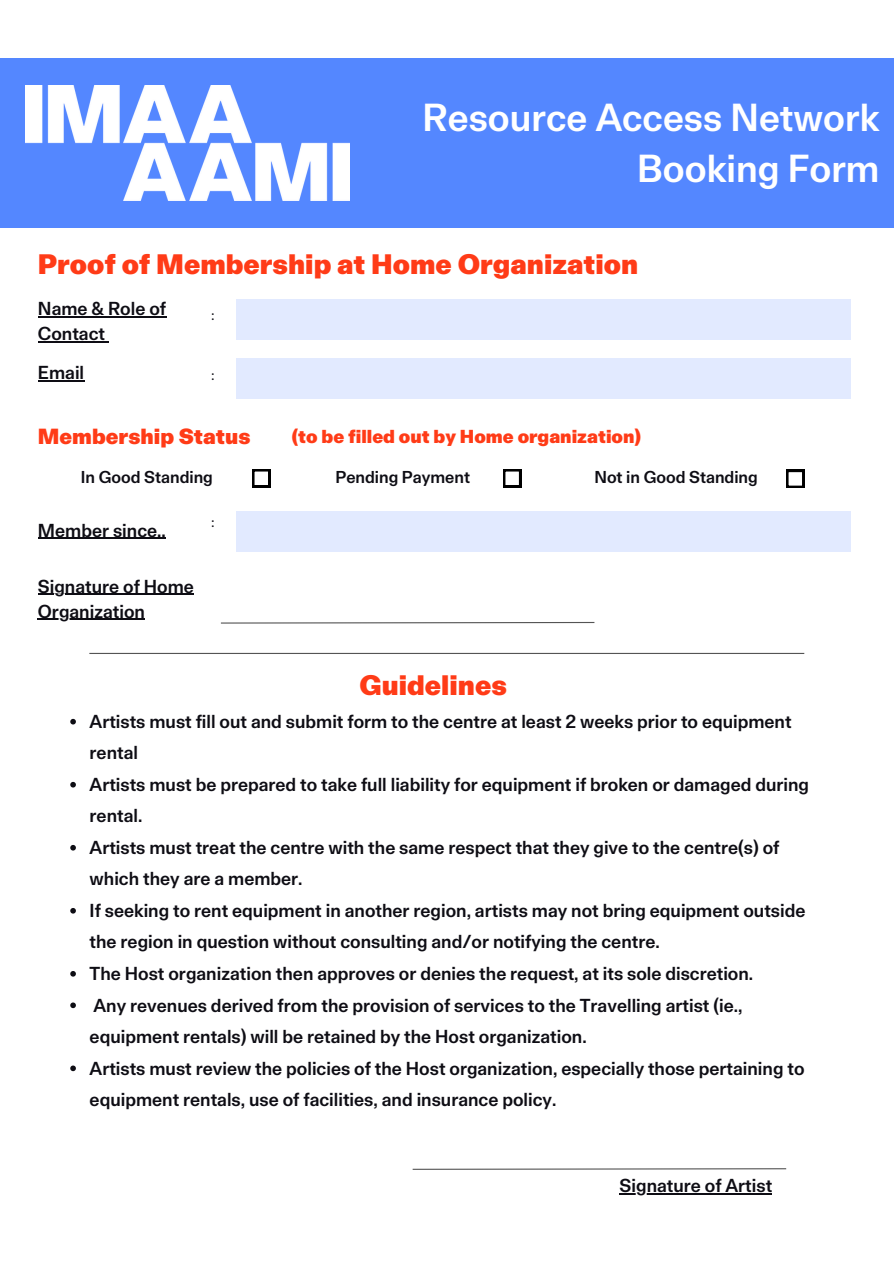
<style>
.page{position:relative;width:894px;height:1264px;background:#fff}
.page>*{position:absolute;margin:0;border:0;box-sizing:border-box;transform-origin:0 0}
.t1{font:500 37.5px/51.8px "FT Aktual";color:#fff;text-align:right}
.t2{font:900 27px "FT Aktual";color:#ff3b17}
.t3{font:900 21px "FT Aktual";color:#ff3b17}
.t4{font:500 18px/31.5px "FT Aktual";color:#0e0d14}
.t5{font:900 18px "FT Aktual";color:#ff3b17}
.t6{font:500 16.5px "FT Aktual";color:#0e0d14}
.t7{font:500 12px "Poppins";color:#0e0d14}
</style>
<div class="page">
<svg style="left:786px;top:470px;width:18px;height:18px"></svg>
<svg style="left:252px;top:469px;width:18px;height:18px"></svg>
<svg style="left:503px;top:469px;width:18px;height:18px"></svg>
<hr style="left:89px;top:653px;width:715px;height:1px;background:#545454">
<svg style="left:70px;top:719px;width:6px;height:5px"></svg>
<svg style="left:70px;top:782px;width:6px;height:5px"></svg>
<svg style="left:70px;top:845px;width:6px;height:5px"></svg>
<svg style="left:70px;top:908px;width:6px;height:5px"></svg>
<svg style="left:70px;top:971px;width:6px;height:5px"></svg>
<svg style="left:70px;top:1002px;width:6px;height:6px"></svg>
<svg style="left:70px;top:1065px;width:6px;height:6px"></svg>
<div style="left:0;top:58px;width:893px;height:170px;background:#5487ff"></div>
<div style="left:236px;top:299px;width:614px;height:40px;background:#e2eaff"></div>
<hr style="left:38px;top:316px;width:128px;height:1px;background:#0e0d14">
<hr style="left:38px;top:341px;width:67px;height:1px;background:#0e0d14">
<div style="left:236px;top:358px;width:614px;height:40px;background:#e2eaff"></div>
<hr style="left:38px;top:380px;width:46px;height:1px;background:#0e0d14">
<div style="left:236px;top:511px;width:614px;height:41px;background:#e2eaff"></div>
<hr style="left:38px;top:538px;width:128px;height:1px;background:#0e0d14">
<hr style="left:38px;top:594px;width:156px;height:1px;background:#0e0d14">
<hr style="left:38px;top:618px;width:107px;height:1px;background:#0e0d14">
<svg style="left:220px;top:621px;width:375px;height:3px"></svg>
<svg style="left:412px;top:1168px;width:375px;height:2px"></svg>
<hr style="left:619px;top:1193px;width:153px;height:1px;background:#0e0d14">
<img style="left:25px;top:86px;width:324px;height:114px">
<h4 class="t1" style="left:422px;top:91px;width:458px">Resource Access Network<br>Booking Form</h4>
<p class="t2" style="left:38px;top:247px;width:601px">Proof of Membership at Home Organization</p>
<h4 class="t4" style="left:38px;top:296px;width:130px;line-height:24.8px">Name &amp; Role of<br>Contact</h4>
<p class="t7" style="left:211px;top:308px;width:4px">:</p>
<p class="t4" style="left:38px;top:357px;width:48px">Email</p>
<h2 class="t7" style="left:211px;top:367px;width:4px">:</h2>
<p class="t3" style="left:38px;top:423px;width:214px">Membership Status</p>
<h1 class="t6" style="left:81px;top:467px;width:133px">In Good Standing</h1>
<h2 class="t6" style="left:335px;top:467px;width:136px">Pending Payment</h2>
<h4 class="t6" style="left:594px;top:467px;width:165px">Not in Good Standing</h4>
<p class="t5" style="left:291px;top:425px;width:351px">(to be filled out by Home organization)</p>
<p class="t4" style="left:38px;top:514px;width:129px">Member since..</p>
<p class="t7" style="left:211px;top:514px;width:4px">:</p>
<p class="t4" style="left:38px;top:570px;width:157px">Signature of Home</p>
<p class="t4" style="left:38px;top:595px;width:108px">Organization</p>
<p class="t2" style="left:359px;top:668px;width:149px">Guidelines</p>
<h4 class="t4" style="left:90px;top:705px;width:703px">Artists must fill out and submit form to the centre at least 2 weeks prior to equipment rental</h4>
<p class="t4" style="left:90px;top:768px;width:720px">Artists must be prepared to take full liability for equipment if broken or damaged during rental.</p>
<h3 class="t4" style="left:90px;top:831px;width:691px">Artists must treat the centre with the same respect that they give to the centre(s) of which they are a member.</h3>
<h4 class="t4" style="left:90px;top:894px;width:717px">If seeking to rent equipment in another region, artists may not bring equipment outside the region in question without consulting and/or notifying the centre.</h4>
<h4 class="t4" style="left:90px;top:957px;width:665px">The Host organization then approves or denies the request, at its sole discretion.</h4>
<h4 class="t4" style="left:90px;top:989px;width:654px">Any revenues derived from the provision of services to the Travelling artist (ie., equipment rentals) will be retained by the Host organization.</h4>
<h4 class="t4" style="left:90px;top:1052px;width:716px">Artists must review the policies of the Host organization, especially those pertaining to equipment rentals, use of facilities, and insurance policy.</h4>
<p class="t4" style="left:619px;top:1169px;width:154px">Signature of Artist</p>
</div>
